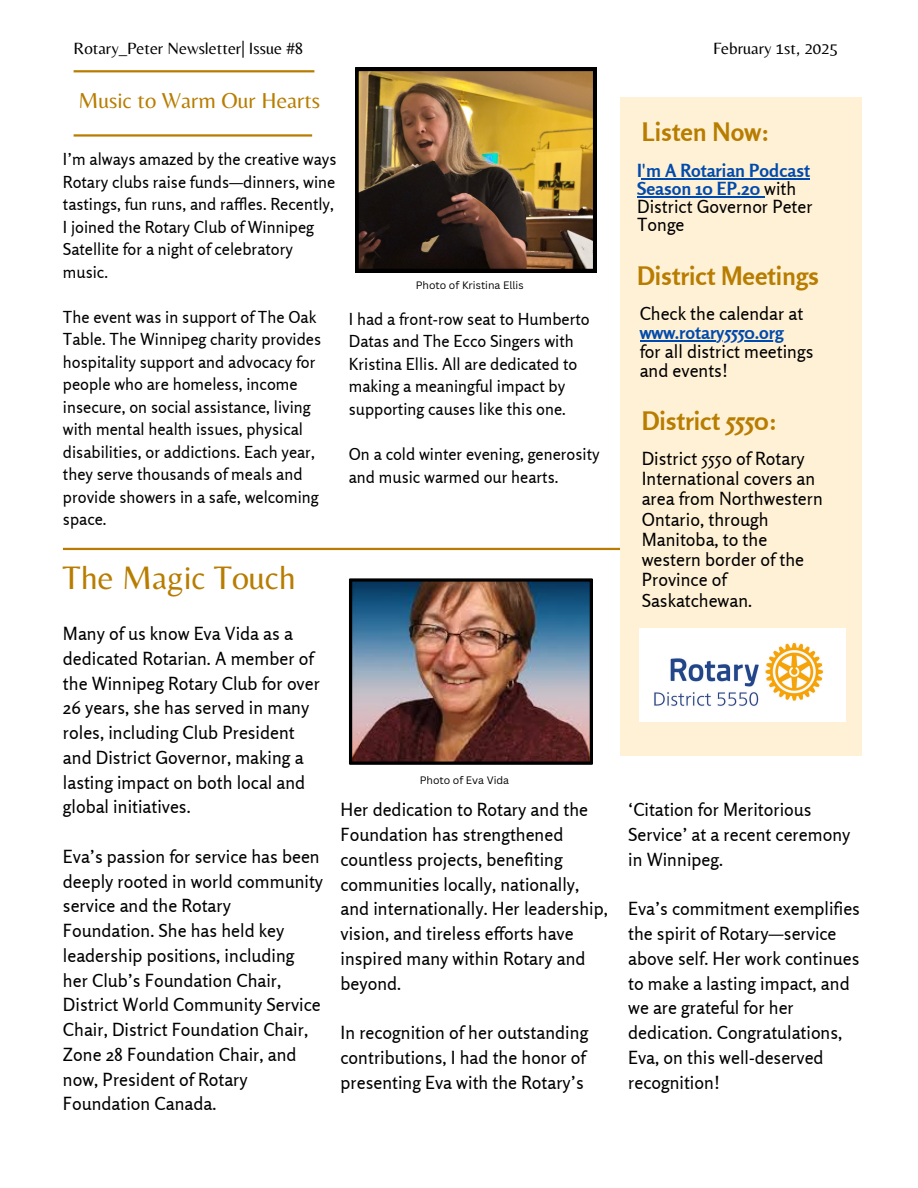
<style>
.page{position:relative;width:918px;height:1188px;background:#fff}
.page>*{position:absolute;margin:0;border:0;box-sizing:border-box;transform-origin:0 0}
.t1{font:33.9px "Belleza";color:#b87d00}
.t2{font:700 25.35px "Rosario";color:#b87d00}
.t3{font:22.5px "Belleza";color:#b87d00}
.t4{font:18px/24.8px "Rosario";color:#000}
.t5{font:700 18px/18px "Rosario";color:#004aad}
.t6{font:16.95px "Belleza";color:#000}
.t7{font:16.5px/22.5px "Rosario";color:#000}
.t8{font:10.5px "Canva Sans";color:#000}
.s1{font-weight:400;color:#000}
.s2{font-weight:700;color:#004aad}
</style>
<div class="page">
<hr style="left:74px;top:134px;width:238px;height:3px;background:#b87d00">
<hr style="left:74px;top:70px;width:240px;height:2px;background:#b87d00">
<hr style="left:63px;top:548px;width:762px;height:2px;background:#b87d00">
<img style="left:349px;top:578px;width:244px;height:187px">
<div style="left:620px;top:98px;width:241px;height:658px;background:#fff1d5"></div>
<img style="left:640px;top:629px;width:205px;height:92px">
<hr style="left:640px;top:340px;width:144px;height:1px;background:#004aad">
<hr style="left:642px;top:178px;width:168px;height:2px;background:#004aad">
<hr style="left:637px;top:196px;width:127px;height:2px;background:#004aad">
<img style="left:355px;top:68px;width:241px;height:204px">
<h4 class="t6" style="left:74px;top:38px;width:231px">Rotary_Peter Newsletter| Issue #8</h4>
<h2 class="t6" style="left:713px;top:38px;width:127px">February 1st, 2025</h2>
<h4 class="t3" style="left:78px;top:87px;width:243px">Music to Warm Our Hearts</h4>
<h4 class="t7" style="left:63px;top:148px;width:275px">I’m always amazed by the creative ways Rotary clubs raise funds—dinners, wine tastings, fun runs, and raffles. Recently, I joined the Rotary Club of Winnipeg Satellite for a night of celebratory music.</h4>
<h4 class="t7" style="left:63px;top:305px;width:260px">The event was in support of The Oak Table. The Winnipeg charity provides hospitality support and advocacy for people who are homeless, income insecure, on social assistance, living with mental health issues, physical disabilities, or addictions. Each year, they serve thousands of meals and provide showers in a safe, welcoming space.</h4>
<p class="t8" style="left:416px;top:278px;width:109px">Photo of Kristina Ellis</p>
<p class="t7" style="left:349px;top:307px;width:242px">I had a front-row seat to Humberto<br>Datas and The Ecco Singers with<br>Kristina Ellis. All are dedicated to making a meaningful impact by supporting causes like this one.</p>
<h1 class="t7" style="left:349px;top:443px;width:252px">On a cold winter evening, generosity and music warmed our hearts.</h1>
<h3 class="t1" style="left:63px;top:557px;width:235px">The Magic Touch</h3>
<p class="t4" style="left:63px;top:621px;width:259px">Many of us know Eva Vida as a dedicated Rotarian. A member of the Winnipeg Rotary Club for over<br>26 years, she has served in many roles, including Club President and District Governor, making a lasting impact on both local and global initiatives.</p>
<p class="t4" style="left:63px;top:844px;width:262px">Eva’s passion for service has been deeply rooted in world community service and the Rotary<br>Foundation. She has held key leadership positions, including her Club’s Foundation Chair,<br>District World Community Service<br>Chair, District Foundation Chair,<br>Zone 28 Foundation Chair, and now, President of Rotary<br>Foundation Canada.</p>
<h4 class="t8" style="left:420px;top:773px;width:91px">Photo of Eva Vida</h4>
<p class="t4" style="left:341px;top:797px;width:269px">Her dedication to Rotary and the<br>Foundation has strengthened countless projects, benefiting communities locally, nationally, and internationally. Her leadership, vision, and tireless efforts have inspired many within Rotary and beyond.</p>
<h2 class="t4" style="left:341px;top:1020px;width:249px">In recognition of her outstanding contributions, I had the honor of presenting Eva with the Rotary’s</h2>
<p class="t2" style="left:642px;top:116px;width:129px">Listen Now:</p>
<h4 class="t5" style="left:637px;top:162px;width:177px">I'm A Rotarian Podcast<br>Season 10 EP.20 <span class="s1">with<br>District Governor Peter<br>Tonge</span></h4>
<h4 class="t2" style="left:637px;top:261px;width:184px">District Meetings</h4>
<h2 class="t4" style="left:640px;top:301px;width:165px">Check the calendar at</h2>
<h4 class="t4" style="left:640px;top:323px;width:175px;line-height:19.2px"><span class="s2">www.rotary5550.org<br></span>for all district meetings and events!</h4>
<p class="t2" style="left:642px;top:405px;width:137px">District 5550:</p>
<h4 class="t4" style="left:642px;top:448px;width:183px;line-height:20.2px">District 5550 of Rotary<br>International covers an area from Northwestern<br>Ontario, through<br>Manitoba, to the western border of the<br>Province of<br>Saskatchewan.</h4>
<h4 class="t4" style="left:628px;top:797px;width:224px">‘Citation for Meritorious<br>Service’ at a recent ceremony in Winnipeg.</h4>
<h4 class="t4" style="left:628px;top:896px;width:233px">Eva’s commitment exemplifies the spirit of Rotary—service above self. Her work continues to make a lasting impact, and we are grateful for her dedication. Congratulations,<br>Eva, on this well-deserved recognition!</h4>
</div>
